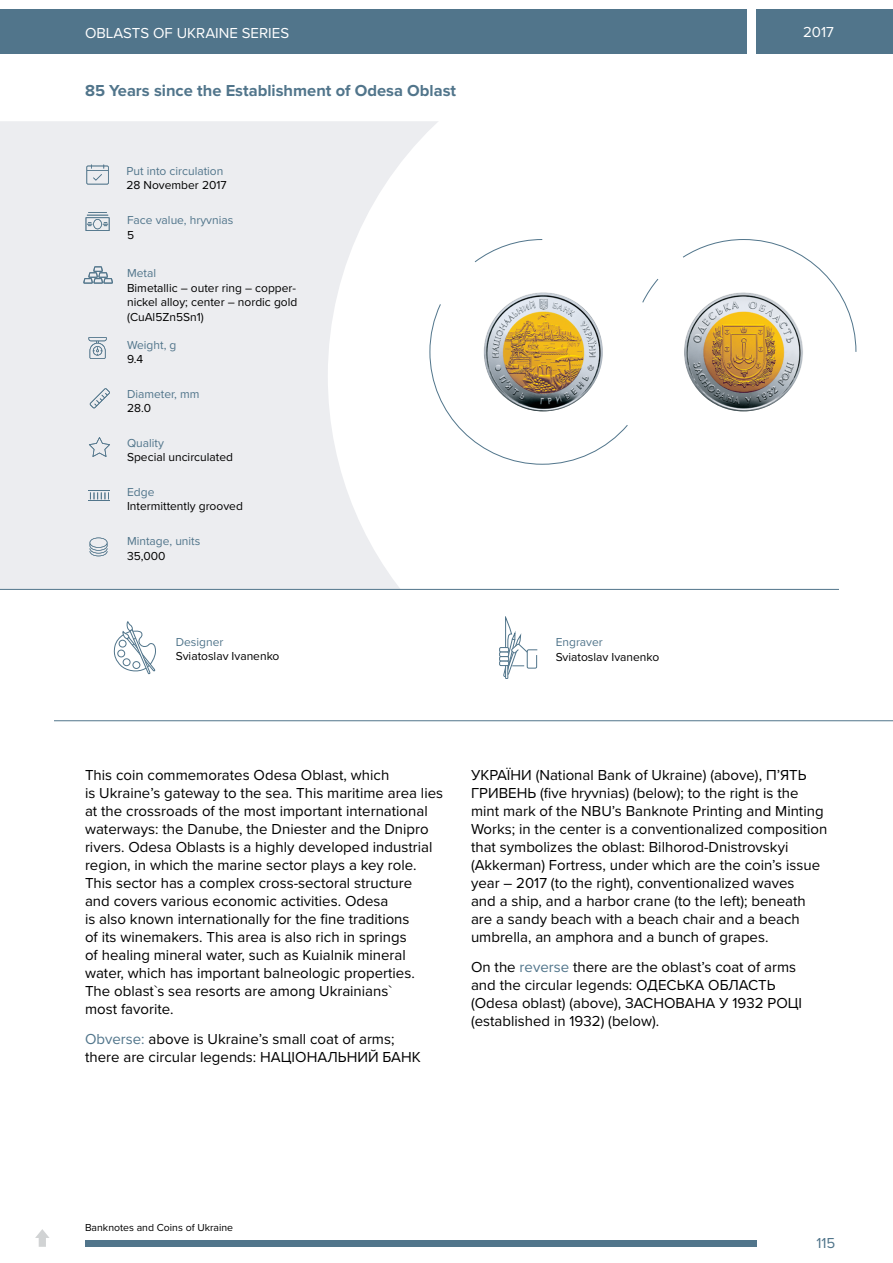
<style>
.page{position:relative;width:893px;height:1263px;background:#fff}
.page>*{position:absolute;margin:0;border:0;box-sizing:border-box;transform-origin:0 0}
.t1{font:700 16.5px "Proxima Nova";color:#51758b}
.t2{font:15px/18px "Proxima Nova";color:#000}
.t3{font:15px "Proxima Nova";color:#fff}
.t4{font:15px "Proxima Nova";color:#51758b}
.t5{font:12px/14.4px "Proxima Nova";color:#000;text-align:justify}
.t6{font:12px "Proxima Nova";color:#51758b}
.t7{font:10.5px "Proxima Nova";color:#000}
.s1{color:#51758b}
</style>
<div class="page">
<div style="left:0;top:121px;width:328px;height:468px;background:#ecedf0"></div>
<svg style="left:328px;top:121px;width:565px;height:601px"></svg>
<div style="left:0;top:10px;width:747px;height:44px;background:#51758b"></div>
<div style="left:756px;top:10px;width:137px;height:44px;background:#51758b"></div>
<div style="left:85px;top:1240px;width:671px;height:7px;background:#51758b"></div>
<svg style="left:113px;top:621px;width:43px;height:53px"></svg>
<div style="left:499px;top:647px;width:10px;height:5px;border:1px solid #51758b"></div>
<div style="left:499px;top:652px;width:10px;height:5px;border:1px solid #51758b"></div>
<div style="left:499px;top:656px;width:10px;height:5px;border:1px solid #51758b"></div>
<svg style="left:500px;top:617px;width:38px;height:62px"></svg>
<div style="left:499px;top:661px;width:10px;height:5px;border:1px solid #51758b"></div>
<hr style="left:54px;top:720px;width:839px;height:1px;background:#51758b">
<hr style="left:0;top:589px;width:839px;height:1px;background:#51758b">
<svg style="left:35px;top:1229px;width:14px;height:18px"></svg>
<svg style="left:474px;top:239px;width:69px;height:24px"></svg>
<svg style="left:682px;top:239px;width:175px;height:114px"></svg>
<svg style="left:429px;top:303px;width:199px;height:162px"></svg>
<svg style="left:642px;top:278px;width:17px;height:25px"></svg>
<img style="left:484px;top:292px;width:119px;height:119px;border-radius:60px">
<img style="left:684px;top:292px;width:119px;height:119px;border-radius:60px">
<svg style="left:83px;top:266px;width:30px;height:18px"></svg>
<svg style="left:88px;top:337px;width:19px;height:22px"></svg>
<svg style="left:90px;top:388px;width:20px;height:20px"></svg>
<svg style="left:89px;top:437px;width:21px;height:20px"></svg>
<svg style="left:89px;top:490px;width:21px;height:11px"></svg>
<svg style="left:90px;top:538px;width:17px;height:18px"></svg>
<svg style="left:86px;top:212px;width:24px;height:19px"></svg>
<svg style="left:86px;top:164px;width:23px;height:20px"></svg>
<p class="t3" style="left:85px;top:24px;width:206px">OBLASTS OF UKRAINE SERIES</p>
<p class="t1" style="left:85px;top:81px;width:373px">85 Years since the Establishment of Odesa Oblast</p>
<p class="t6" style="left:126px;top:164px;width:98px">Put into circulation</p>
<p class="t5" style="left:126px;top:178px;width:102px">28 November 2017</p>
<p class="t6" style="left:127px;top:213px;width:108px">Face value, hryvnias</p>
<p class="t5" style="left:127px;top:228px;width:9px">5</p>
<p class="t6" style="left:127px;top:266px;width:31px">Metal</p>
<p class="t5" style="left:127px;top:281px;width:172px">Bimetallic – outer ring – copper&shy;nickel alloy; center – nordic gold (CuAl5Zn5Sn1)</p>
<p class="t6" style="left:127px;top:337px;width:51px">Weight, g</p>
<p class="t5" style="left:127px;top:352px;width:18px">9.4</p>
<p class="t6" style="left:127px;top:386px;width:74px">Diameter, mm</p>
<p class="t5" style="left:127px;top:401px;width:26px">28.0</p>
<p class="t6" style="left:127px;top:435px;width:38px">Quality</p>
<p class="t5" style="left:127px;top:450px;width:108px">Special uncirculated</p>
<p class="t6" style="left:127px;top:485px;width:29px">Edge</p>
<p class="t5" style="left:127px;top:499px;width:117px">Intermittently grooved</p>
<p class="t6" style="left:127px;top:534px;width:75px">Mintage, units</p>
<p class="t5" style="left:127px;top:549px;width:40px">35,000</p>
<p class="t6" style="left:176px;top:634px;width:49px">Designer</p>
<p class="t5" style="left:176px;top:649px;width:105px">Sviatoslav Ivanenko</p>
<p class="t6" style="left:556px;top:635px;width:49px">Engraver</p>
<p class="t5" style="left:556px;top:650px;width:105px">Sviatoslav Ivanenko</p>
<p class="t3" style="left:803px;top:23px;width:32px">2017</p>
<p class="t2" style="left:85px;top:766px;width:360px">This coin commemorates Odesa Oblast, which<br>is Ukraine’s gateway to the sea. This maritime area lies at the crossroads of the most important international waterways: the Danube, the Dniester and the Dnipro rivers. Odesa Oblasts is a highly developed industrial region, in which the marine sector plays a key role.<br>This sector has a complex cross-sectoral structure<br>and covers various economic activities. Odesa<br>is also known internationally for the fine traditions<br>of its winemakers. This area is also rich in springs<br>of healing mineral water, such as Kuialnik mineral water, which has important balneologic properties.<br>The oblast`s sea resorts are among Ukrainians`<br>most favorite.</p>
<p class="t2" style="left:85px;top:1031px;width:337px"><span class="s1">Obverse:</span> above is Ukraine’s small coat of arms; there are circular legends: НАЦІОНАЛЬНИЙ БАНК</p>
<p class="t2" style="left:471px;top:766px;width:358px">УКРАЇНИ (National Bank of Ukraine) (above), П’ЯТЬ ГРИВЕНЬ (five hryvnias) (below); to the right is the mint mark of the NBU’s Banknote Printing and Minting Works; in the center is a conventionalized composition that symbolizes the oblast: Bilhorod-Dnistrovskyi (Akkerman) Fortress, under which are the coin’s issue year – 2017 (to the right), conventionalized waves<br>and a ship, and a harbor crane (to the left); beneath are a sandy beach with a beach chair and a beach umbrella, an amphora and a bunch of grapes.</p>
<p class="t2" style="left:471px;top:959px;width:333px">On the <span class="s1">reverse</span> there are the oblast’s coat of arms and the circular legends: ОДЕСЬКА ОБЛАСТЬ (Odesa oblast) (above), ЗАСНОВАНА У 1932 РОЦІ (established in 1932) (below).</p>
<p class="t7" style="left:85px;top:1221px;width:150px">Banknotes and Coins of Ukraine</p>
<p class="t4" style="left:816px;top:1234px;width:20px">115</p>
</div>
